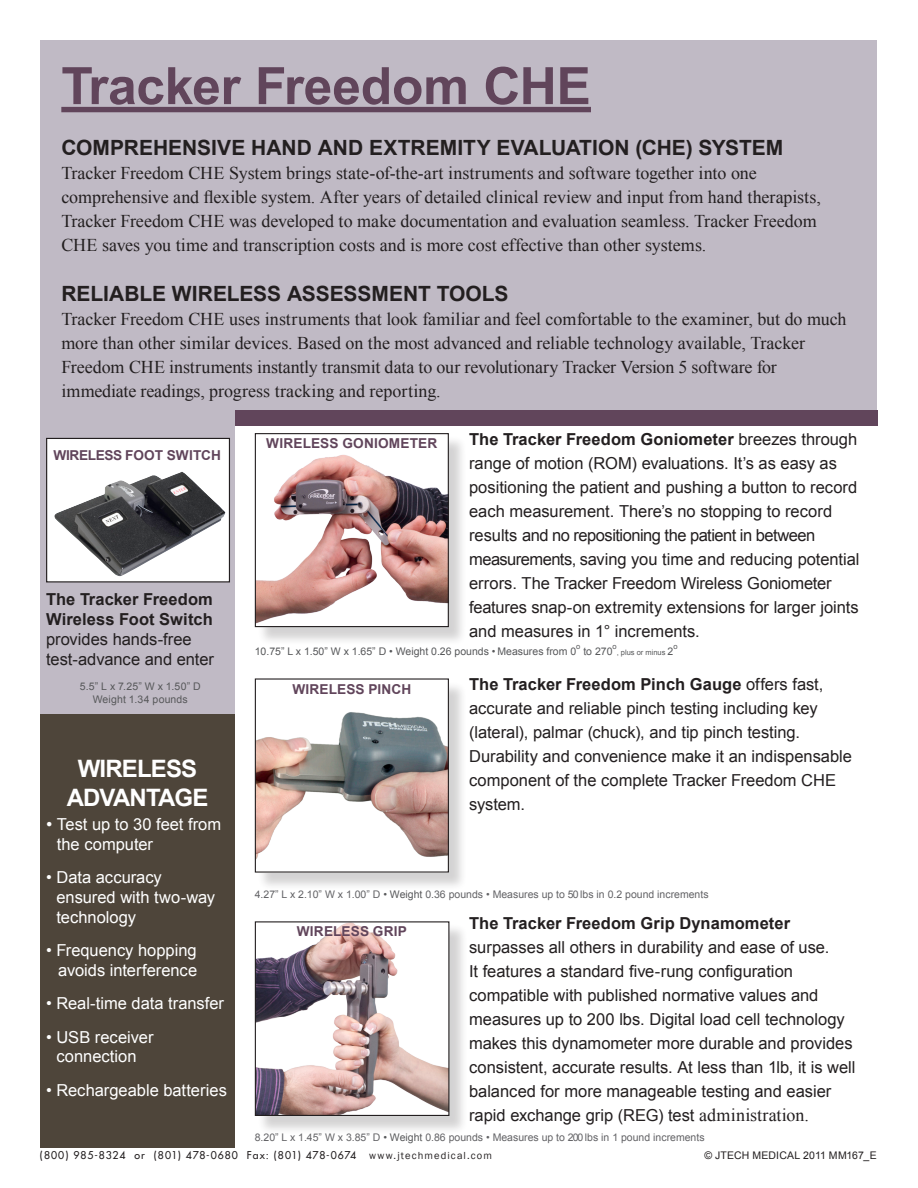
<style>
.page{position:relative;width:918px;height:1188px;background:#fff}
.page>*{position:absolute;margin:0;border:0;box-sizing:border-box;transform-origin:0 0}
.t1{font:700 51.6px "Arial";letter-spacing:-.005em;color:#61455b}
.t2{font:700 24px "Arial";letter-spacing:-.035em;color:#fff}
.t3{font:700 21px "Arial";color:#231f20}
.t4{font:18px/24px "Times New Roman";letter-spacing:-.005em;color:#231f20}
.t5{font:16.5px/24px "Arial";letter-spacing:-.005em;color:#231f20}
.t6{font:16.5px/19.8px "Arial";color:#fff}
.t7{font:700 13.65px "Arial";letter-spacing:.01em;color:#61455b}
.t8{font:700 13.65px "Arial";letter-spacing:-.015em;color:#61455b}
.t9{font:10.5px "Arial";color:#636366}
.t10{font:10.5px "Arial";color:#57585a}
.t11{font:10.5px "Futura";letter-spacing:.08em;color:#231f20}
.t12{font:10.5px "Arial";letter-spacing:.02em;color:#231f20}
.t13{font:7.5px "Arial";color:#57585a}
.s1{font-weight:700}
.s2{font-size:10.5px}
.s3{font-family:"Times New Roman";font-size:18px}
.s4{color:#57585a}
.s5{font-family:"Franklin Gothic"}
</style>
<div class="page">
<div style="left:40px;top:40px;width:838px;height:386px;background:#c0bac5"></div>
<div style="left:52px;top:410px;width:826px;height:16px;background:#61455b"></div>
<div style="left:257px;top:435px;width:211px;height:211px;background:#231f20;opacity:.2"></div>
<img style="left:257px;top:438px;width:190px;height:187px">
<div style="left:255px;top:433px;width:194px;height:194px;border:1px solid #231f20"></div>
<div style="left:257px;top:681px;width:211px;height:210px;background:#231f20;opacity:.2"></div>
<div style="left:255px;top:679px;width:193px;height:193px;background:#fff"></div>
<img style="left:257px;top:712px;width:190px;height:146px">
<div style="left:255px;top:678px;width:194px;height:195px;border:1px solid #231f20"></div>
<div style="left:257px;top:924px;width:211px;height:211px;background:#231f20;opacity:.2"></div>
<img style="left:257px;top:923px;width:190px;height:191px">
<div style="left:255px;top:921px;width:194px;height:195px;border:1px solid #231f20"></div>
<div style="left:40px;top:40px;width:195px;height:1108px;background:#c0bac5"></div>
<div style="left:61px;top:107px;width:530px;height:5px;background:#61455b"></div>
<div style="left:40px;top:715px;width:195px;height:433px;background:#4e453a"></div>
<div style="left:47px;top:438px;width:182px;height:144px;background:#fff"></div>
<div style="left:46px;top:438px;width:184px;height:144px;border:1px solid #231f20"></div>
<img style="left:54px;top:472px;width:171px;height:105px">
<p class="t1" style="left:61px;top:52px;width:531px">Tracker Freedom CHE</p>
<p class="t3" style="left:61px;top:133px;width:724px">COMPREHENSIVE HAND AND EXTREMITY EVALUATION (CHE) SYSTEM</p>
<p class="t4" style="left:61px;top:160px;width:761px">Tracker Freedom CHE System brings state-of-the-art instruments and software together into one comprehensive and flexible system. After years of detailed clinical review and input from hand therapists, Tracker Freedom CHE was developed to make documentation and evaluation seamless. Tracker Freedom CHE saves you time and transcription costs and is more cost effective than other systems.</p>
<p class="t3" style="left:61px;top:280px;width:449px">RELIABLE WIRELESS ASSESSMENT TOOLS</p>
<p class="t4" style="left:61px;top:307px;width:787px">Tracker Freedom CHE uses instruments that look familiar and feel comfortable to the examiner, but do much more than other similar devices. Based on the most advanced and reliable technology available, Tracker Freedom CHE instruments instantly transmit data to our revolutionary Tracker Version 5 software for immediate readings, progress tracking and reporting.</p>
<p class="t5" style="left:469px;top:427px;width:392px"><span class="s1">The Tracker Freedom Goniometer</span> breezes through range of motion (ROM) evaluations. It’s as easy as positioning the patient and pushing a button to record each measurement. There’s no stopping to record results and no repositioning the patient in between measurements, saving you time and reducing potential errors. The Tracker Freedom Wireless Goniometer features snap-on extremity extensions for larger joints and measures in 1° increments.</p>
<p class="t7" style="left:266px;top:435px;width:173px">WIRELESS GONIOMETER</p>
<p class="t8" style="left:53px;top:446px;width:169px">WIRELESS FOOT SWITCH</p>
<p class="t5" style="left:46px;top:590px;width:169px;line-height:19.8px"><span class="s1">The Tracker Freedom<br>Wireless Foot Switch </span>provides hands-free test-advance and enter</p>
<p class="t10" style="left:80px;top:680px;width:123px">5.5” L x 7.25” W x 1.50” D</p>
<p class="t10" style="left:93px;top:692px;width:97px">Weight 1.34 pounds</p>
<p class="t13" style="left:576px;top:641px;width:6px">o</p>
<p class="t13" style="left:613px;top:641px;width:6px">o</p>
<p class="t13" style="left:673px;top:641px;width:6px">o</p>
<p class="t10" style="left:255px;top:644px;width:323px">10.75” L x 1.50” W x 1.65” D • Weight 0.26 pounds • Measures from 0</p>
<p class="t10" style="left:583px;top:644px;width:31px">to 270</p>
<p class="t13" style="left:617px;top:647px;width:58px">, plus or minus <span class="s2">2</span></p>
<p class="t5" style="left:469px;top:673px;width:384px"><span class="s1">The Tracker Freedom Pinch Gauge</span> offers fast, accurate and reliable pinch testing including key (lateral), palmar (chuck), and tip pinch testing.<br>Durability and convenience make it an indispensable component of the complete Tracker Freedom CHE system.</p>
<p class="t7" style="left:292px;top:680px;width:120px">WIRELESS PINCH</p>
<p class="t2" style="left:78px;top:753px;width:121px">WIRELESS</p>
<p class="t2" style="left:67px;top:781px;width:143px">ADVANTAGE</p>
<p class="t6" style="left:57px;top:815px;width:166px;text-indent:-11px"><span class="s3">•</span> Test up to 30 feet from the computer</p>
<p class="t6" style="left:56px;top:868px;width:160px;text-indent:-10px">• Data accuracy ensured with two-way technology</p>
<p class="t6" style="left:46px;top:941px;width:153px;text-align:right">• Frequency hopping avoids interference</p>
<p class="t6" style="left:46px;top:994px;width:179px">• Real-time data transfer</p>
<p class="t6" style="left:46px;top:1027px;width:109px;text-align:center">• USB receiver connection</p>
<p class="t6" style="left:46px;top:1080px;width:182px">• Rechargeable batteries</p>
<p class="t9" style="left:255px;top:887px;width:455px">4.27” L x 2.10” W x 1.00” D <span class="s4">• Weight</span> 0.36 pounds • Measures up to 50 lbs in 0.2 pound increments</p>
<p class="t7" style="left:297px;top:922px;width:112px">WIRELESS GRIP</p>
<p class="t5" style="left:469px;top:912px;width:388px"><span class="s1">The Tracker Freedom Grip Dynamometer </span>surpasses all others in durability and ease of use.<br>It features a standard five-rung configuration compatible with published normative values and measures up to 200 lbs. Digital load cell technology makes this dynamometer more durable and provides consistent, accurate results. At less than 1lb, it is well balanced for more manageable testing and easier rapid exchange grip (REG) test <span class="s3">administration.</span></p>
<p class="t9" style="left:255px;top:1131px;width:451px">8.20” L x 1.45” W x 3.85” D <span class="s4">• Weight</span> 0.86 pounds • Measures up to 200 lbs in 1 pound increments</p>
<p class="t11" style="left:40px;top:1148px;width:454px">(800) 985-8324 or (801) 478-0680 Fax: (801) 478-0674 <span class="s5">www.jtechmedical.com</span></p>
<p class="t12" style="left:704px;top:1148px;width:174px">© JTECH MEDICAL 2011 MM167_E</p>
</div>
